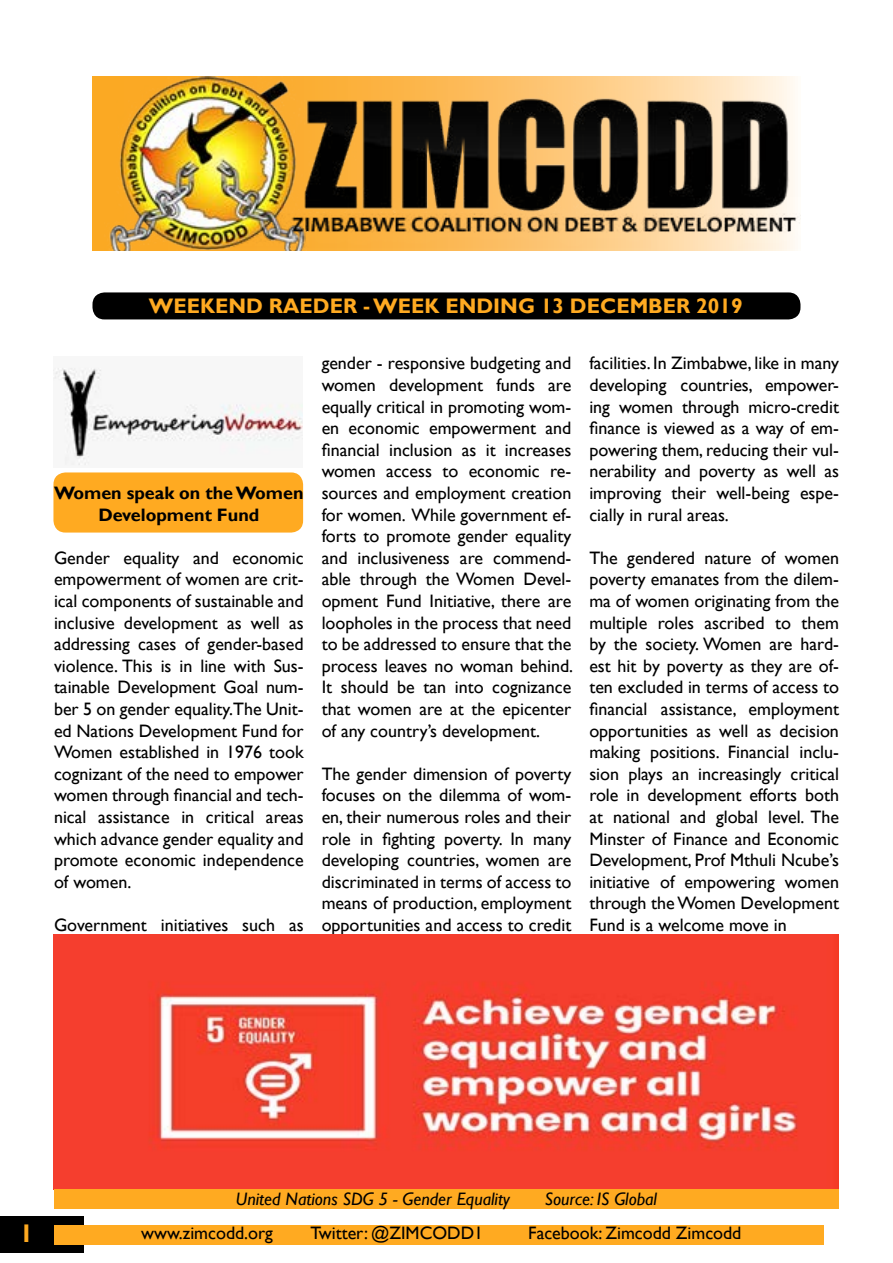
<style>
.page{position:relative;width:893px;height:1263px;background:#fff}
.page>*{position:absolute;margin:0;border:0;box-sizing:border-box;transform-origin:0 0}
.t1{font:700 25.5px "Gill Sans";color:#ffaa21}
.t2{font:700 21px "Gill Sans";color:#ffaa21}
.t3{font:18px/21.6px "Gill Sans";color:#000;text-align:justify}
.t4{font:italic 18px "Gill Sans";color:#000}
.t5{font:700 18px/21.6px "Gill Sans";color:#000;text-align:center}
</style>
<div class="page">
<div style="left:53px;top:472px;width:250px;height:61px;background:#ffaa21;border-radius:12px"></div>
<div style="left:92px;top:292px;width:708px;height:27px;background:#000;border-radius:12px"></div>
<img style="left:92px;top:76px;width:708px;height:174px">
<div style="left:0;top:1217px;width:83px;height:36px;background:#000"></div>
<div style="left:54px;top:1225px;width:770px;height:19px;background:#ffaa21"></div>
<img style="left:54px;top:368px;width:249px;height:97px">
<img style="left:53px;top:934px;width:785px;height:255px">
<div style="left:54px;top:1189px;width:785px;height:20px;background:#ffaa21"></div>
<p class="t2" style="left:149px;top:293px;width:595px">WEEKEND RAEDER - WEEK ENDING 13 DECEMBER 2019</p>
<p class="t5" style="left:54px;top:483px;width:251px">Women speak on the Women<br>Development Fund</p>
<p class="t3" style="left:54px;top:547px;width:251px">Gender equality and economic empowerment of women are crit&shy;ical components of sustainable and inclusive development as well as addressing cases of gender-based violence. This is in line with Sus&shy;tainable Development Goal num&shy;ber 5 on gender equality.The Unit&shy;ed Nations Development Fund for Women established in 1976 took cognizant of the need to empower women through financial and tech&shy;nical assistance in critical areas which advance gender equality and promote economic independence of women.</p>
<p class="t3" style="left:54px;top:914px;width:251px">Government initiatives such as</p>
<p class="t3" style="left:322px;top:353px;width:253px">gender - responsive budgeting and women development funds are equally critical in promoting wom&shy;en economic empowerment and financial inclusion as it increases women access to economic re&shy;sources and employment creation for women. While government ef&shy;forts to promote gender equality and inclusiveness are commend&shy;able through the Women Devel&shy;opment Fund Initiative, there are loopholes in the process that need to be addressed to ensure that the process leaves no woman behind.<br>It should be tan into cognizance that women are at the epicenter of any country’s development.</p>
<p class="t3" style="left:322px;top:763px;width:251px">The gender dimension of poverty focuses on the dilemma of wom&shy;en, their numerous roles and their role in fighting poverty. In many developing countries, women are discriminated in terms of access to means of production, employment opportunities and access to credit</p>
<p class="t3" style="left:589px;top:353px;width:251px">facilities. In Zimbabwe, like in many developing countries, empower&shy;ing women through micro-credit finance is viewed as a way of em&shy;powering them, reducing their vul&shy;nerability and poverty as well as improving their well-being espe&shy;cially in rural areas.</p>
<p class="t3" style="left:589px;top:547px;width:251px">The gendered nature of women poverty emanates from the dilem&shy;ma of women originating from the multiple roles ascribed to them by the society. Women are hard&shy;est hit by poverty as they are of&shy;ten excluded in terms of access to financial assistance, employment opportunities as well as decision making positions. Financial inclu&shy;sion plays an increasingly critical role in development efforts both at national and global level. The Minster of Finance and Economic Development, Prof Mthuli Ncube’s initiative of empowering women through the Women Development Fund is a welcome move in</p>
<p class="t4" style="left:236px;top:1188px;width:275px">United Nations SDG 5 - Gender Equality</p>
<p class="t4" style="left:545px;top:1188px;width:114px">Source: IS Global</p>
<h1 class="t1" style="left:20px;top:1218px;width:16px">1</h1>
<p class="t3" style="left:141px;top:1222px;width:133px">www.zimcodd.org</p>
<p class="t3" style="left:311px;top:1222px;width:174px">Twitter: @ZIMCODD1</p>
<p class="t3" style="left:528px;top:1222px;width:215px">Facebook: Zimcodd Zimcodd</p>
</div>
